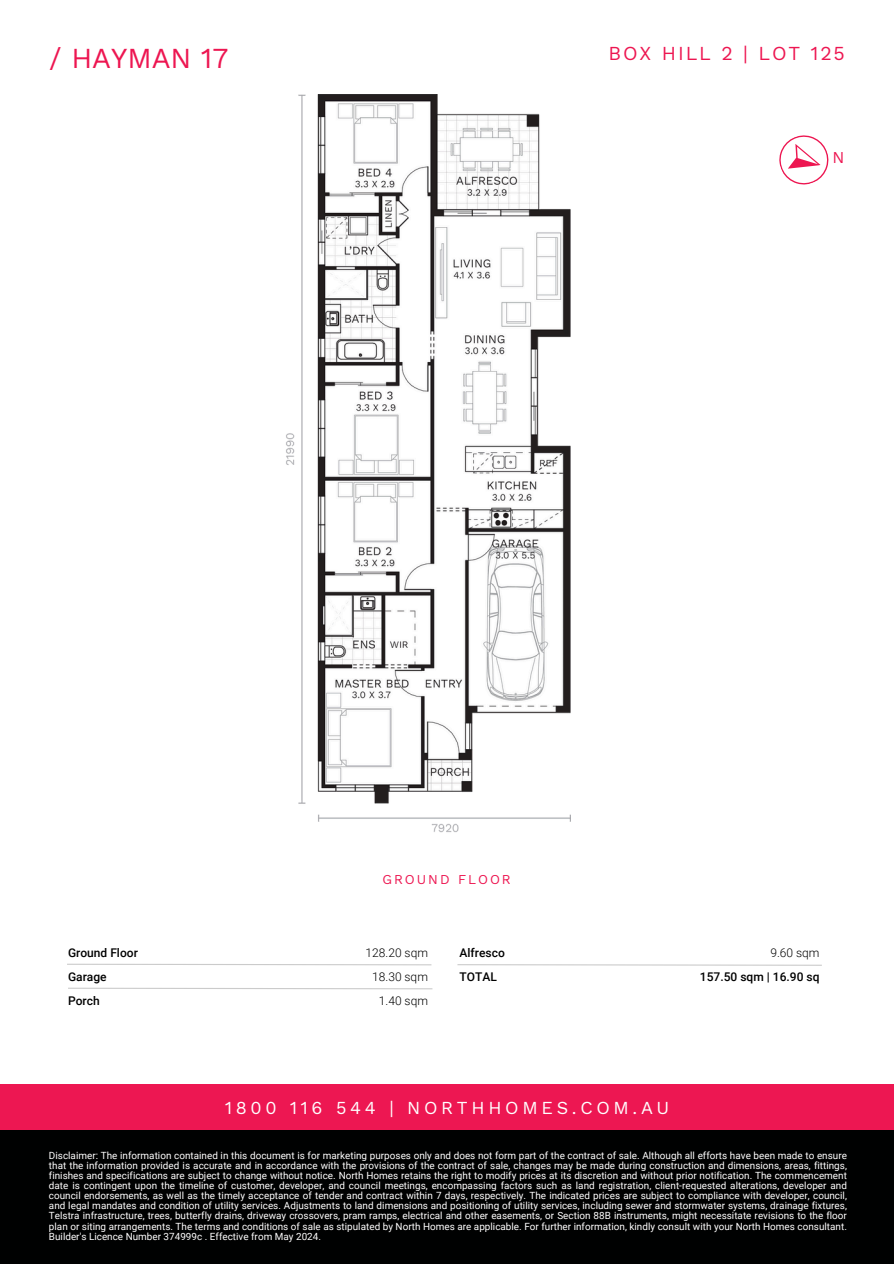
<style>
.page{position:relative;width:894px;height:1264px;background:#fff}
.page>*{position:absolute;margin:0;border:0;box-sizing:border-box;transform-origin:0 0}
.t1{font:28.5px "Work Sans";color:#ed1651}
.t2{font:19.5px "Work Sans";letter-spacing:.1em;color:#ed1651}
.t3{font:18px "Work Sans";letter-spacing:.205em;color:#fff}
.t4{font:16.35px "Work Sans";color:#ed1651}
.t5{font:15px "Work Sans";letter-spacing:.205em;color:#fff}
.t6{font:13.35px "Work Sans";letter-spacing:.145em;color:#ed1651}
.t7{font:500 12px/24px "Roboto";color:#000}
.t8{font:300 12px/24px "Roboto";color:#000;text-align:right}
.t9{font:9.9px/10.2px "Roboto";color:#fff;text-align:justify}
.s1{font-weight:300}
</style>
<div class="page">
<svg style="left:779px;top:135px;width:50px;height:50px"></svg>
<div style="left:0;top:1084px;width:893px;height:179px;background:#000101"></div>
<div style="left:0;top:1084px;width:893px;height:45px;background:#ed1752"></div>
<svg style="left:67px;top:963px;width:365px;height:2px"></svg>
<svg style="left:457px;top:964px;width:365px;height:2px"></svg>
<svg style="left:68px;top:987px;width:365px;height:2px"></svg>
<img style="left:286px;top:94px;width:285px;height:739px">
<h6 class="t1" style="left:49px;top:42px;width:181px">/ HAYMAN 17</h6>
<h5 class="t2" style="left:608px;top:42px;width:238px">BOX HILL 2 | LOT 125</h5>
<h6 class="t4" style="left:832px;top:148px;width:13px">N</h6>
<h3 class="t6" style="left:382px;top:872px;width:130px">GROUND FLOOR</h3>
<h4 class="t7" style="left:459px;top:941px;width:47px">Alfresco<br>TOTAL</h4>
<p class="t7" style="left:68px;top:941px;width:71px">Ground Floor<br>Garage<br>Porch</p>
<p class="t7" style="left:699px;top:941px;width:121px;text-align:right"><span class="s1">9.60 sqm<br></span>157.50 sqm | 16.90 sq</p>
<h2 class="t8" style="left:365px;top:941px;width:64px">128.20 sqm<br>18.30 sqm<br>1.40 sqm</h2>
<h2 class="t3" style="left:225px;top:1097px;width:445px">1800 116 544 | NORTHHOMES.COM.AU</h2>
<h1 class="t5" style="left:249px;top:1105px;width:378px">1800 667 844 | NORTHHOMES.COM.AU</h1>
<p class="t9" style="left:49px;top:1150px;width:799px">Disclaimer: The information contained in this document is for marketing purposes only and does not form part of the contract of sale. Although all efforts have been made to ensure that the information provided is accurate and in accordance with the provisions of the contract of sale, changes may be made during construction and dimensions, areas, fittings, finishes and specifications are subject to change without notice. North Homes retains the right to modify prices at its discretion and without prior notification. The commencement date is contingent upon the timeline of customer, developer, and council meetings, encompassing factors such as land registration, client-requested alterations, developer and council endorsements, as well as the timely acceptance of tender and contract within 7 days, respectively. The indicated prices are subject to compliance with developer, council, and legal mandates and condition of utility services. Adjustments to land dimensions and positioning of utility services, including sewer and stormwater systems, drainage fixtures, Telstra infrastructure, trees, butterfly drains, driveway crossovers, pram ramps, electrical and other easements, or Section 88B instruments, might necessitate revisions to the floor plan or siting arrangements. The terms and conditions of sale as stipulated by North Homes are applicable. For further information, kindly consult with your North Homes consultant.<br>Builder's Licence Number 374999c . Effective from May 2024.</p>
</div>
